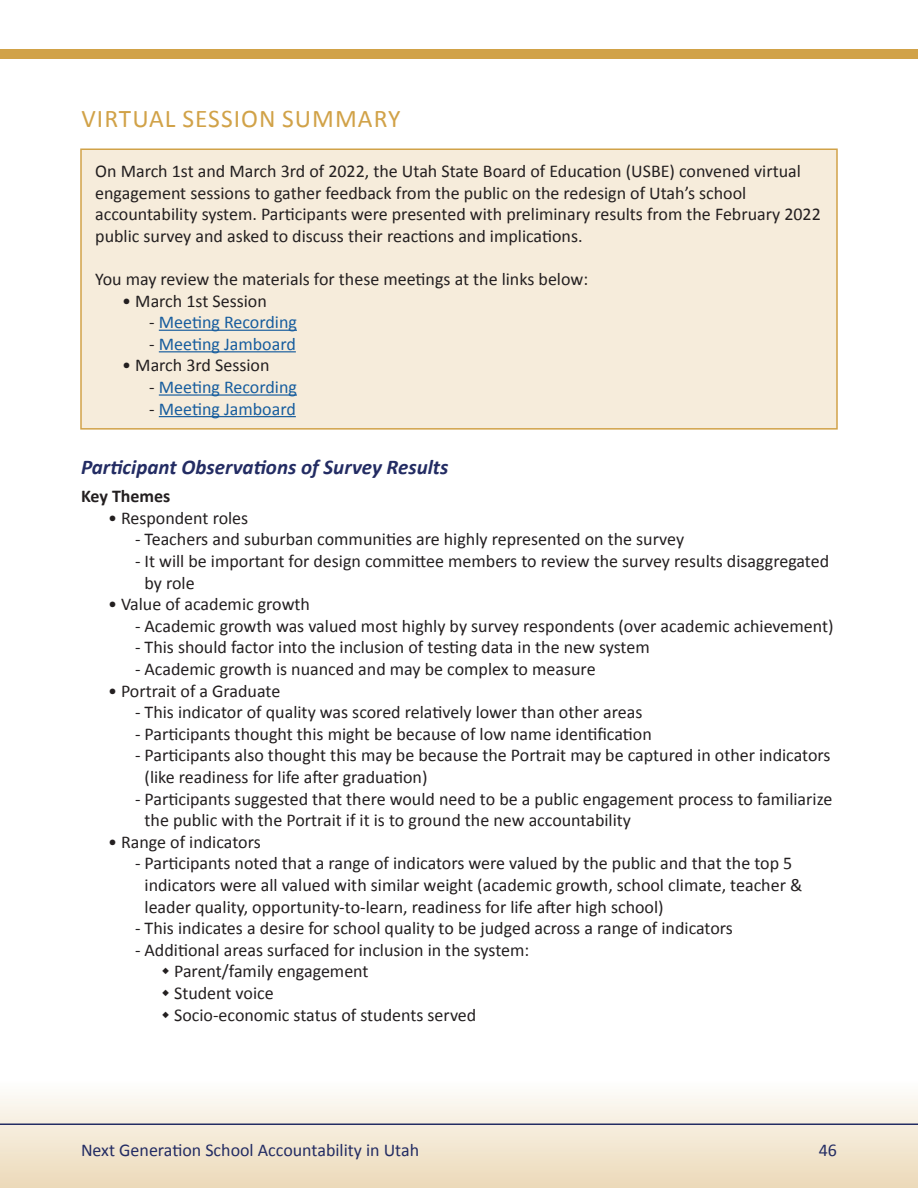
<style>
.page{position:relative;width:918px;height:1188px;background:#fff}
.page>*{position:absolute;margin:0;border:0;box-sizing:border-box;transform-origin:0 0}
.t1{font:25.5px "Calibri";letter-spacing:.04em;color:#d1a248}
.t2{font:italic 700 21px "Calibri";color:#232c63}
.t3{font:18px/21.6px "Calibri";color:#231f20}
.t4{font:18px "Calibri";color:#175d9e}
.t5{font:18px "Calibri";color:#232c63}
.t6{font:700 18px "Calibri";color:#231f20}
.s1{color:#231f20}
</style>
<div class="page">
<div style="left:0;top:1080px;width:918px;height:108px;background:linear-gradient(to bottom,#fefefd,#ecd9b8)"></div>
<hr style="left:0;top:1124px;width:918px;height:1px;background:#232c63">
<div style="left:0;top:49px;width:918px;height:9px;background:#d1a248"></div>
<div style="left:81px;top:149px;width:756px;height:280px;background:#f6ecdb"></div>
<div style="left:80px;top:148px;width:758px;height:282px;border:2px solid #d1a248"></div>
<hr style="left:159px;top:330px;width:138px;height:1px;background:#175d9e">
<hr style="left:159px;top:351px;width:137px;height:1px;background:#175d9e">
<hr style="left:159px;top:394px;width:138px;height:2px;background:#175d9e">
<hr style="left:159px;top:416px;width:137px;height:1px;background:#175d9e">
<h2 class="t1" style="left:81px;top:103px;width:321px">VIRTUAL SESSION SUMMARY</h2>
<p class="t3" style="left:95px;top:160px;width:707px">On March 1st and March 3rd of 2022, the Utah State Board of Education (USBE) convened virtual</p>
<p class="t3" style="left:95px;top:182px;width:653px">engagement sessions to gather feedback from the public on the redesign of Utah’s school</p>
<p class="t3" style="left:95px;top:203px;width:727px">accountability system. Participants were presented with preliminary results from the February 2022 public survey and asked to discuss their reactions and implications.</p>
<p class="t3" style="left:95px;top:268px;width:494px">You may review the materials for these meetings at the links below:</p>
<p class="t3" style="left:122px;top:290px;width:146px">• March 1st Session</p>
<p class="t4" style="left:149px;top:311px;width:149px"><span class="s1">-</span> Meeting Recording</p>
<p class="t4" style="left:149px;top:332px;width:148px"><span class="s1">-</span> Meeting Jamboard</p>
<p class="t3" style="left:122px;top:355px;width:149px">• March 3rd Session</p>
<p class="t4" style="left:149px;top:376px;width:149px"><span class="s1">-</span> Meeting Recording</p>
<p class="t4" style="left:149px;top:397px;width:148px"><span class="s1">-</span> Meeting Jamboard</p>
<h3 class="t2" style="left:81px;top:454px;width:369px">Participant Observations of Survey Results</h3>
<h4 class="t6" style="left:81px;top:485px;width:91px">Key Themes</h4>
<p class="t3" style="left:108px;top:507px;width:142px">• Respondent roles</p>
<p class="t3" style="left:135px;top:529px;width:551px">- Teachers and suburban communities are highly represented on the survey</p>
<p class="t3" style="left:135px;top:550px;width:696px">- It will be important for design committee members to review the survey results disaggregated</p>
<p class="t3" style="left:145px;top:572px;width:52px">by role</p>
<p class="t3" style="left:108px;top:593px;width:204px">• Value of academic growth</p>
<p class="t3" style="left:135px;top:615px;width:700px">- Academic growth was valued most highly by survey respondents (over academic achievement)</p>
<p class="t3" style="left:135px;top:637px;width:516px">- This should factor into the inclusion of testing data in the new system</p>
<p class="t3" style="left:135px;top:658px;width:462px">- Academic growth is nuanced and may be complex to measure</p>
<p class="t3" style="left:108px;top:680px;width:174px">• Portrait of a Graduate</p>
<p class="t3" style="left:135px;top:701px;width:509px">- This indicator of quality was scored relatively lower than other areas</p>
<p class="t3" style="left:135px;top:723px;width:518px">- Participants thought this might be because of low name identification</p>
<p class="t3" style="left:145px;top:745px;width:688px;text-indent:-10px">- Participants also thought this may be because the Portrait may be captured in other indicators (like readiness for life after graduation)</p>
<p class="t3" style="left:135px;top:788px;width:699px">- Participants suggested that there would need to be a public engagement process to familiarize</p>
<p class="t3" style="left:145px;top:809px;width:488px">the public with the Portrait if it is to ground the new accountability</p>
<p class="t3" style="left:108px;top:831px;width:154px">• Range of indicators</p>
<p class="t3" style="left:135px;top:853px;width:659px">- Participants noted that a range of indicators were valued by the public and that the top 5</p>
<p class="t3" style="left:145px;top:874px;width:659px">indicators were all valued with similar weight (academic growth, school climate, teacher &amp;</p>
<p class="t3" style="left:145px;top:896px;width:521px">leader quality, opportunity-to-learn, readiness for life after high school)</p>
<p class="t3" style="left:135px;top:917px;width:599px">- This indicates a desire for school quality to be judged across a range of indicators</p>
<p class="t3" style="left:135px;top:939px;width:396px">- Additional areas surfaced for inclusion in the system:</p>
<p class="t3" style="left:174px;top:961px;width:196px">Parent/family engagement</p>
<p class="t3" style="left:174px;top:982px;width:101px">Student voice</p>
<p class="t3" style="left:174px;top:1004px;width:304px">Socio-economic status of students served</p>
<p class="t5" style="left:81px;top:1139px;width:340px">Next Generation School Accountability in Utah</p>
<p class="t5" style="left:819px;top:1139px;width:20px">46</p>
</div>
